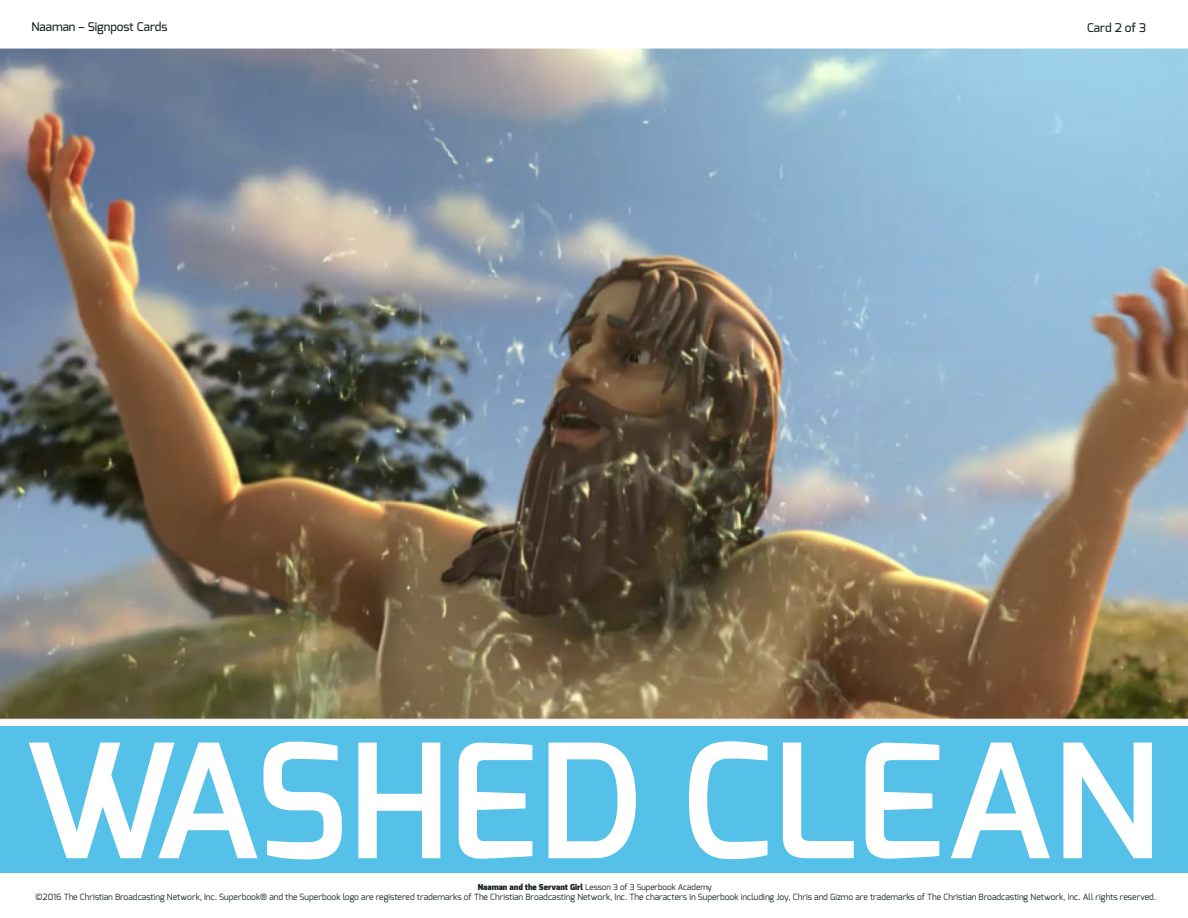
<style>
.page{position:relative;width:1188px;height:918px;background:#fff}
.page>*{position:absolute;margin:0;border:0;box-sizing:border-box;transform-origin:0 0}
.t1{font:600 157.95px "Exo";color:#fff}
.t2{font:500 12px "Exo";color:#1a2421}
.t3{font:8.55px "Exo";color:#1a2421}
.t4{font:8.1px "Exo";color:#1a2421}
.s1{font-weight:900}
</style>
<div class="page">
<img style="left:0;top:48px;width:1188px;height:672px">
<div style="left:0;top:726px;width:1188px;height:147px;background:#55c1e9"></div>
<h2 class="t2" style="left:31px;top:19px;width:138px">Naaman – Signpost Cards</h2>
<h2 class="t2" style="left:1087px;top:20px;width:61px">Card 2 of 3</h2>
<h1 class="t1" style="left:23px;top:700px;width:1139px">WASHED CLEAN</h1>
<p class="t4" style="left:478px;top:882px;width:236px"><span class="s1">Naaman and the Servant Girl</span> Lesson 3 of 3 Superbook Academy</p>
<p class="t3" style="left:36px;top:892px;width:1122px">©2016 The Christian Broadcasting Network, Inc. Superbook® and the Superbook logo are registered trademarks of The Christian Broadcasting Network, Inc. The characters in Superbook including Joy, Chris and Gizmo are trademarks of The Christian Broadcasting Network, Inc. All rights reserved.</p>
</div>
